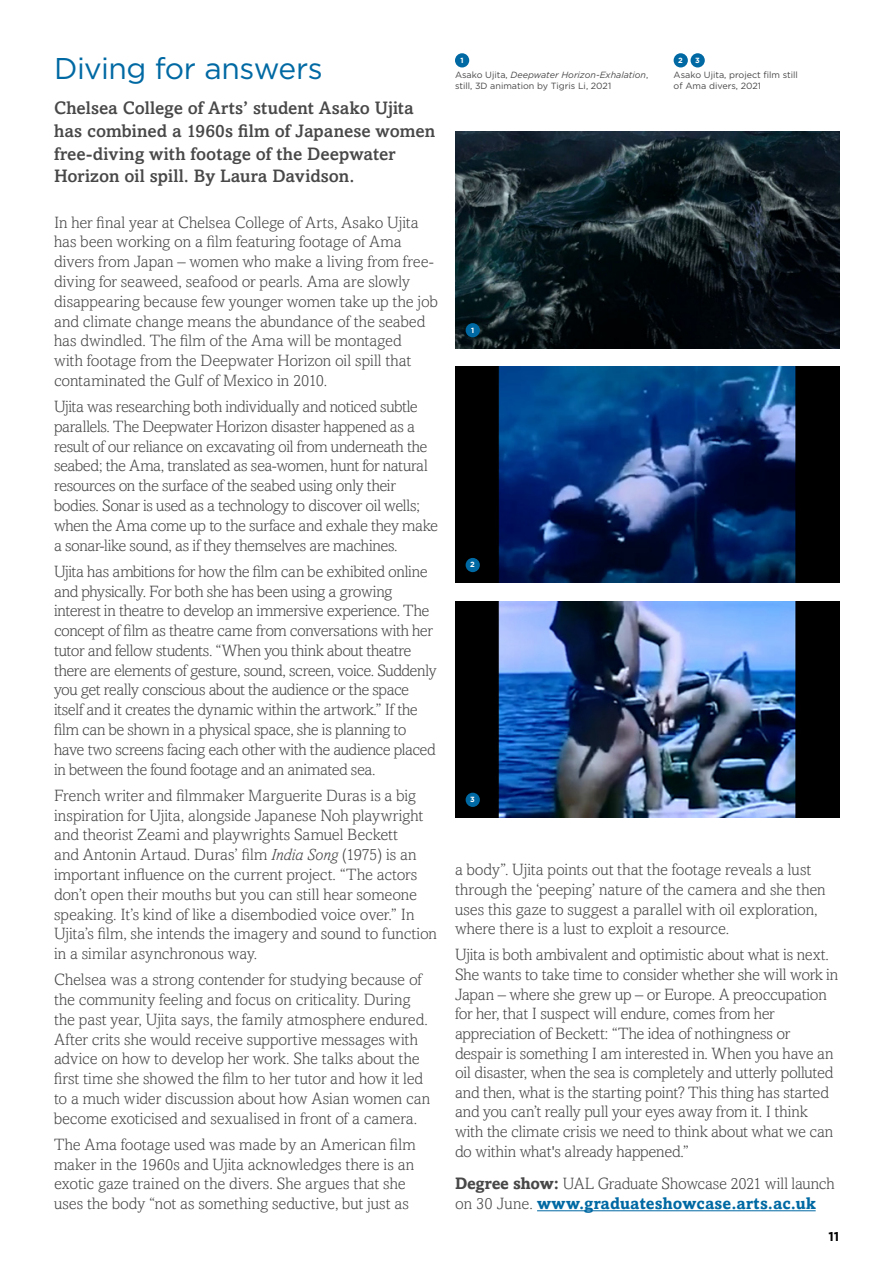
<style>
.page{position:relative;width:893px;height:1263px;background:#fff}
.page>*{position:absolute;margin:0;border:0;box-sizing:border-box;transform-origin:0 0}
.t1{font:30px "Gotham";letter-spacing:-.015em;color:#0069a3}
.t2{font:500 18px/22.6px "Amasis";color:#484848}
.t3{font:300 16.5px/19.8px "Amasis";letter-spacing:-.01em;color:#484848}
.t4{font:700 12.75px "Gotham";color:#000}
.t5{font:9px/10.8px "Gotham";color:#484848}
.t6{font:700 7.5px "Gotham";color:#fff}
.s1{font-style:italic}
.s2{font-weight:700}
.s3{font-weight:700;color:#0069a3}
</style>
<div class="page">
<hr style="left:537px;top:1210px;width:279px;height:1px;background:#0069a3">
<img style="left:455px;top:132px;width:384px;height:216px">
<img style="left:455px;top:367px;width:384px;height:216px">
<img style="left:455px;top:601px;width:384px;height:216px">
<div style="left:674px;top:53px;width:14px;height:14px;background:#0069a3;border-radius:50%"></div>
<div style="left:690px;top:53px;width:15px;height:14px;background:#0069a3;border-radius:50%"></div>
<div style="left:455px;top:53px;width:14px;height:14px;background:#0069a3;border-radius:50%"></div>
<div style="left:466px;top:793px;width:14px;height:14px;background:#0069a3;border-radius:50%"></div>
<div style="left:466px;top:323px;width:14px;height:14px;background:#0069a3;border-radius:50%"></div>
<div style="left:466px;top:558px;width:14px;height:14px;background:#0069a3;border-radius:50%"></div>
<h1 class="t1" style="left:54px;top:52px;width:270px">Diving for answers</h1>
<p class="t2" style="left:54px;top:97px;width:383px">Chelsea College of Arts’ student Asako Ujita has combined a 1960s film of Japanese women free-diving with footage of the Deepwater Horizon oil spill. By Laura Davidson.</p>
<p class="t3" style="left:54px;top:212px;width:385px">In her final year at Chelsea College of Arts, Asako Ujita has been working on a film featuring footage of Ama divers from Japan – women who make a living from free&shy;diving for seaweed, seafood or pearls. Ama are slowly disappearing because few younger women take up the job and climate change means the abundance of the seabed has dwindled. The film of the Ama will be montaged<br>with footage from the Deepwater Horizon oil spill that contaminated the Gulf of Mexico in 2010.</p>
<p class="t3" style="left:54px;top:397px;width:386px">Ujita was researching both individually and noticed subtle parallels. The Deepwater Horizon disaster happened as a result of our reliance on excavating oil from underneath the seabed; the Ama, translated as sea-women, hunt for natural resources on the surface of the seabed using only their bodies. Sonar is used as a technology to discover oil wells; when the Ama come up to the surface and exhale they make a sonar-like sound, as if they themselves are machines.</p>
<p class="t3" style="left:54px;top:561px;width:384px">Ujita has ambitions for how the film can be exhibited online and physically. For both she has been using a growing interest in theatre to develop an immersive experience. The concept of film as theatre came from conversations with her tutor and fellow students. “When you think about theatre there are elements of gesture, sound, screen, voice. Suddenly you get really conscious about the audience or the space itself and it creates the dynamic within the artwork.” If the film can be shown in a physical space, she is planning to have two screens facing each other with the audience placed in between the found footage and an animated sea.</p>
<p class="t3" style="left:54px;top:785px;width:384px">French writer and filmmaker Marguerite Duras is a big inspiration for Ujita, alongside Japanese Noh playwright and theorist Zeami and playwrights Samuel Beckett<br>and Antonin Artaud. Duras’ film <span class="s1">India Song</span> (1975) is an important influence on the current project. “The actors don’t open their mouths but you can still hear someone speaking. It’s kind of like a disembodied voice over.” In Ujita’s film, she intends the imagery and sound to function in a similar asynchronous way.</p>
<p class="t3" style="left:54px;top:970px;width:378px">Chelsea was a strong contender for studying because of the community feeling and focus on criticality. During the past year, Ujita says, the family atmosphere endured.<br>After crits she would receive supportive messages with advice on how to develop her work. She talks about the first time she showed the film to her tutor and how it led to a much wider discussion about how Asian women can become exoticised and sexualised in front of a camera.</p>
<p class="t3" style="left:54px;top:1134px;width:363px">The Ama footage used was made by an American film maker in the 1960s and Ujita acknowledges there is an exotic gaze trained on the divers. She argues that she uses the body “not as something seductive, but just as</p>
<p class="t6" style="left:460px;top:56px;width:5px">1</p>
<p class="t5" style="left:455px;top:70px;width:195px">Asako Ujita, <span class="s1">Deepwater Horizon-Exhalation</span>, still, 3D animation by Tigris Li, 2021</p>
<p class="t6" style="left:678px;top:56px;width:6px">2</p>
<p class="t6" style="left:695px;top:56px;width:6px">3</p>
<p class="t5" style="left:674px;top:70px;width:126px">Asako Ujita, project film still of Ama divers, 2021</p>
<p class="t6" style="left:471px;top:326px;width:5px">1</p>
<p class="t6" style="left:470px;top:560px;width:6px">2</p>
<p class="t6" style="left:470px;top:795px;width:6px">3</p>
<p class="t3" style="left:455px;top:860px;width:372px">a body”. Ujita points out that the footage reveals a lust through the ‘peeping’ nature of the camera and she then uses this gaze to suggest a parallel with oil exploration, where there is a lust to exploit a resource.</p>
<p class="t3" style="left:455px;top:945px;width:385px">Ujita is both ambivalent and optimistic about what is next.<br>She wants to take time to consider whether she will work in Japan – where she grew up – or Europe. A preoccupation for her, that I suspect will endure, comes from her appreciation of Beckett: “The idea of nothingness or despair is something I am interested in. When you have an oil disaster, when the sea is completely and utterly polluted and then, what is the starting point? This thing has started and you can’t really pull your eyes away from it. I think with the climate crisis we need to think about what we can do within what's already happened.”</p>
<p class="t3" style="left:455px;top:1174px;width:381px"><span class="s2">Degree show:</span> UAL Graduate Showcase 2021 will launch on 30 June. <span class="s3">www.graduateshowcase.arts.ac.uk</span></p>
<p class="t4" style="left:828px;top:1229px;width:12px">11</p>
</div>
